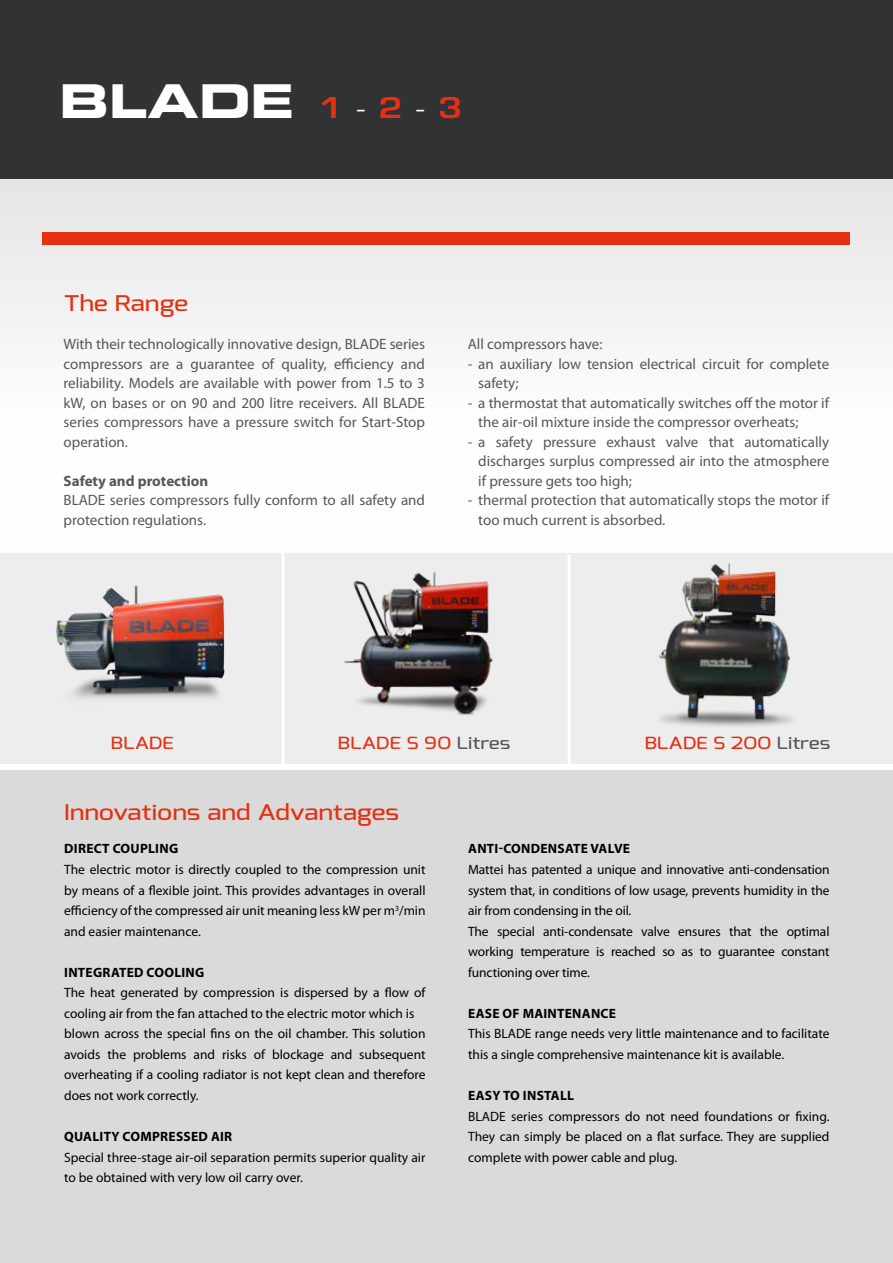
<style>
.page{position:relative;width:893px;height:1263px;background:#fff}
.page>*{position:absolute;margin:0;border:0;box-sizing:border-box;transform-origin:0 0}
.t1{font:46.65px "Eurostile LT Std Bold Ex 2";color:#fff}
.t2{font:500 21.6px "Exo";color:#e53012;scale:1.25 1}
.t3{font:500 16.8px "Exo";color:#e53012;scale:1.25 1}
.t4{font:15px/19.5px "Myriad Pro";color:#575756}
.t5{font:700 15px "Myriad Pro";color:#575756}
.t6{font:13.5px/20.5px "Myriad Pro";color:#000}
.t7{font:700 13.5px "Myriad Pro";letter-spacing:.02em;color:#000}
.s1{font-family:"Eurostile LT Std";font-weight:600;font-size:27.9px;color:#e53012}
.s2{font-family:"Eurostile LT Std";font-stretch:condensed;font-size:27.9px}
.s3{color:#575756}
</style>
<div class="page">
<div style="left:0;top:179px;width:893px;height:153px;background:#eeedee"></div>
<div style="left:0;top:0;width:893px;height:179px;background:#303234"></div>
<div style="left:0;top:766px;width:893px;height:497px;background:#dadada"></div>
<div style="left:0;top:553px;width:893px;height:211px;background:#ededed"></div>
<div style="left:0;top:764px;width:893px;height:6px;background:#fff"></div>
<img style="left:32px;top:566px;width:217px;height:146px">
<img style="left:307px;top:553px;width:241px;height:175px">
<hr style="left:282px;top:553px;width:3px;height:212px;background:#fff">
<hr style="left:568px;top:554px;width:3px;height:213px;background:#fff">
<div style="left:43px;top:232px;width:807px;height:13px;background:#e53012"></div>
<img style="left:597px;top:553px;width:254px;height:190px">
<h1 class="t1" style="left:60px;top:69px;width:404px">BLADE <span class="s1">1</span><span class="s2">-</span><span class="s1">2</span><span class="s2">-</span><span class="s1">3</span></h1>
<h2 class="t2" style="left:64px;top:289px;width:101px">The Range</h2>
<p class="t4" style="left:64px;top:334px;width:363px;text-align:justify">With their technologically innovative design, BLADE series compressors are a guarantee of quality, efficiency and reliability. Models are available with power from 1.5 to 3 kW, on bases or on 90 and 200 litre receivers. All BLADE series compressors have a pressure switch for Start-Stop operation.</p>
<p class="t5" style="left:64px;top:471px;width:146px">Safety and protection</p>
<p class="t4" style="left:64px;top:490px;width:363px">BLADE series compressors fully conform to all safety and protection regulations.</p>
<p class="t4" style="left:468px;top:334px;width:136px">All compressors have:</p>
<p class="t4" style="left:478px;top:354px;width:352px;text-indent:-10px">- an auxiliary low tension electrical circuit for complete safety;</p>
<p class="t4" style="left:478px;top:393px;width:352px;text-indent:-10px">- a thermostat that automatically switches off the motor if the air-oil mixture inside the compressor overheats;</p>
<p class="t4" style="left:478px;top:432px;width:352px;text-align:justify;text-indent:-10px">- a safety pressure exhaust valve that automatically discharges surplus compressed air into the atmosphere if pressure gets too high;</p>
<p class="t4" style="left:478px;top:490px;width:352px;text-indent:-10px">- thermal protection that automatically stops the motor if too much current is absorbed.</p>
<p class="t3" style="left:111px;top:732px;width:52px">BLADE</p>
<p class="t3" style="left:338px;top:732px;width:140px">BLADE S 9O <span class="s3">Litres</span></p>
<p class="t3" style="left:644px;top:732px;width:150px">BLADE S 2OO <span class="s3">Litres</span></p>
<h2 class="t2" style="left:64px;top:798px;width:270px">Innovations and Advantages</h2>
<p class="t7" style="left:64px;top:840px;width:115px">DIRECT COUPLING</p>
<p class="t6" style="left:64px;top:859px;width:363px;text-align:justify">The electric motor is directly coupled to the compression unit by means of a flexible joint. This provides advantages in overall efficiency of the compressed air unit meaning less kW per m<sup>3</sup>/min and easier maintenance.</p>
<p class="t7" style="left:64px;top:963px;width:142px">INTEGRATED COOLING</p>
<p class="t6" style="left:64px;top:982px;width:363px">The heat generated by compression is dispersed by a flow of cooling air from the fan attached to the electric motor which is blown across the special fins on the oil chamber. This solution avoids the problems and risks of blockage and subsequent overheating if a cooling radiator is not kept clean and therefore does not work correctly.</p>
<p class="t7" style="left:64px;top:1128px;width:169px">QUALITY COMPRESSED AIR</p>
<p class="t6" style="left:64px;top:1147px;width:363px">Special three-stage air-oil separation permits superior quality air to be obtained with very low oil carry over.</p>
<p class="t7" style="left:468px;top:840px;width:163px">ANTI-CONDENSATE VALVE</p>
<p class="t6" style="left:468px;top:859px;width:363px">Mattei has patented a unique and innovative anti-condensation system that, in conditions of low usage, prevents humidity in the air from condensing in the oil.<br>The special anti-condensate valve ensures that the optimal working temperature is reached so as to guarantee constant functioning over time.</p>
<p class="t7" style="left:468px;top:1004px;width:149px">EASE OF MAINTENANCE</p>
<p class="t6" style="left:468px;top:1023px;width:363px">This BLADE range needs very little maintenance and to facilitate this a single comprehensive maintenance kit is available.</p>
<p class="t7" style="left:468px;top:1087px;width:107px">EASY TO INSTALL</p>
<p class="t6" style="left:468px;top:1105px;width:363px;text-align:justify">BLADE series compressors do not need foundations or fixing.<br>They can simply be placed on a flat surface. They are supplied complete with power cable and plug.</p>
</div>
